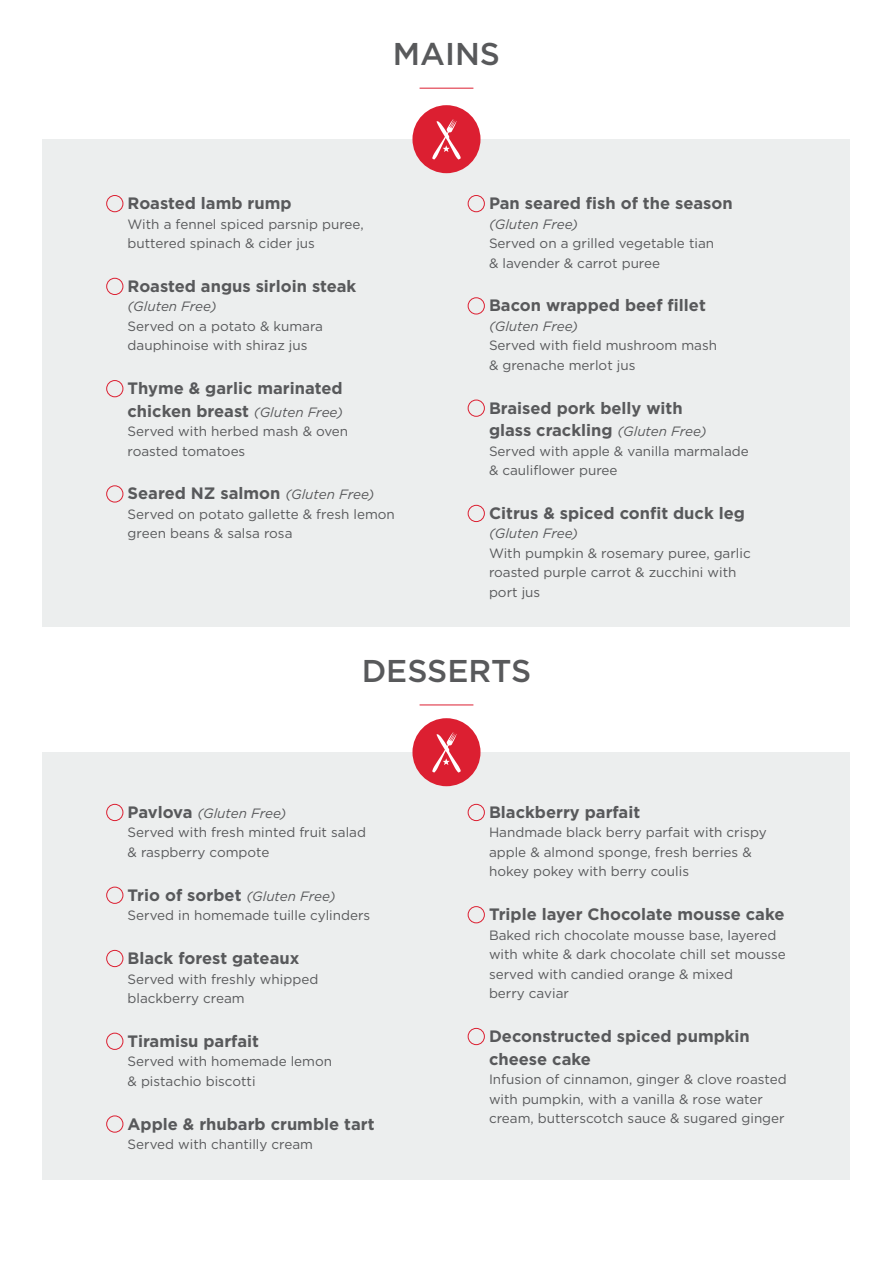
<style>
.page{position:relative;width:893px;height:1263px;background:#fff}
.page>*{position:absolute;margin:0;border:0;box-sizing:border-box;transform-origin:0 0}
.t1{font:500 31.5px "Gotham";color:#58595b}
.t2{font:700 16.5px/22.5px "Gotham";color:#58595b}
.t3{font:13.5px/19.5px "Gotham";color:#58595b}
.t4{font:italic 13.5px "Gotham";color:#58595b}
.s1{font-weight:400;font-style:italic;font-size:13.5px}
.s2{font-weight:700;font-size:16.5px}
.s3{font-style:italic}
</style>
<div class="page">
<div style="left:43px;top:139px;width:807px;height:487px;background:#eceeee"></div>
<div style="left:106px;top:195px;width:17px;height:17px;border:1px solid #dc1f31;border-radius:50%"></div>
<div style="left:106px;top:278px;width:17px;height:17px;border:1px solid #dc1f31;border-radius:50%"></div>
<div style="left:106px;top:380px;width:17px;height:17px;border:1px solid #dc1f31;border-radius:50%"></div>
<div style="left:106px;top:485px;width:17px;height:17px;border:1px solid #dc1f31;border-radius:50%"></div>
<div style="left:468px;top:195px;width:17px;height:17px;border:1px solid #dc1f31;border-radius:50%"></div>
<div style="left:468px;top:297px;width:17px;height:17px;border:1px solid #dc1f31;border-radius:50%"></div>
<div style="left:468px;top:400px;width:17px;height:17px;border:1px solid #dc1f31;border-radius:50%"></div>
<div style="left:468px;top:505px;width:17px;height:17px;border:1px solid #dc1f31;border-radius:50%"></div>
<hr style="left:420px;top:88px;width:53px;height:1px;background:#dc1f31">
<hr style="left:420px;top:704px;width:53px;height:1px;background:#dc1f31">
<div style="left:43px;top:752px;width:807px;height:428px;background:#eceeee"></div>
<div style="left:106px;top:804px;width:17px;height:17px;border:1px solid #dc1f31;border-radius:50%"></div>
<div style="left:106px;top:887px;width:17px;height:17px;border:1px solid #dc1f31;border-radius:50%"></div>
<div style="left:106px;top:950px;width:17px;height:17px;border:1px solid #dc1f31;border-radius:50%"></div>
<div style="left:106px;top:1033px;width:17px;height:17px;border:1px solid #dc1f31;border-radius:50%"></div>
<div style="left:106px;top:1115px;width:17px;height:17px;border:1px solid #dc1f31;border-radius:50%"></div>
<div style="left:468px;top:804px;width:17px;height:17px;border:1px solid #dc1f31;border-radius:50%"></div>
<div style="left:468px;top:906px;width:17px;height:17px;border:1px solid #dc1f31;border-radius:50%"></div>
<div style="left:468px;top:1028px;width:17px;height:17px;border:1px solid #dc1f31;border-radius:50%"></div>
<div style="left:412px;top:105px;width:68px;height:68px;background:#dc1f31;border-radius:50%"></div>
<svg style="left:432px;top:119px;width:29px;height:41px"></svg>
<div style="left:412px;top:718px;width:68px;height:68px;background:#dc1f31;border-radius:50%"></div>
<svg style="left:432px;top:732px;width:29px;height:41px"></svg>
<h1 class="t1" style="left:393px;top:33px;width:109px">MAINS</h1>
<p class="t2" style="left:128px;top:192px;width:165px">Roasted lamb rump</p>
<p class="t3" style="left:128px;top:214px;width:238px">With a fennel spiced parsnip puree, buttered spinach &amp; cider jus</p>
<p class="t2" style="left:128px;top:275px;width:230px">Roasted angus sirloin steak</p>
<p class="t4" style="left:128px;top:298px;width:91px">(Gluten Free)</p>
<p class="t3" style="left:128px;top:316px;width:197px">Served on a potato &amp; kumara dauphinoise with shiraz jus</p>
<p class="t2" style="left:128px;top:377px;width:217px">Thyme &amp; garlic marinated chicken breast <span class="s1">(Gluten Free)</span></p>
<p class="t3" style="left:128px;top:421px;width:222px">Served with herbed mash &amp; oven roasted tomatoes</p>
<p class="t2" style="left:128px;top:482px;width:248px">Seared NZ salmon <span class="s1">(Gluten Free)</span></p>
<p class="t3" style="left:128px;top:504px;width:269px">Served on potato gallette &amp; fresh lemon green beans &amp; salsa rosa</p>
<p class="t2" style="left:489px;top:192px;width:245px">Pan seared fish of the season</p>
<p class="t4" style="left:489px;top:215px;width:91px">(Gluten Free)</p>
<p class="t3" style="left:489px;top:233px;width:227px">Served on a grilled vegetable tian &amp; lavender &amp; carrot puree</p>
<p class="t2" style="left:489px;top:294px;width:218px">Bacon wrapped beef fillet</p>
<p class="t4" style="left:489px;top:317px;width:91px">(Gluten Free)</p>
<p class="t3" style="left:489px;top:336px;width:230px">Served with field mushroom mash &amp; grenache merlot jus</p>
<p class="t2" style="left:489px;top:396px;width:219px">Braised pork belly with glass crackling <span class="s1">(Gluten Free)</span></p>
<p class="t3" style="left:489px;top:441px;width:261px">Served with apple &amp; vanilla marmalade &amp; cauliflower puree</p>
<p class="t2" style="left:489px;top:502px;width:257px">Citrus &amp; spiced confit duck leg</p>
<p class="t4" style="left:489px;top:525px;width:91px">(Gluten Free)</p>
<p class="t3" style="left:489px;top:543px;width:263px">With pumpkin &amp; rosemary puree, garlic roasted purple carrot &amp; zucchini with port jus</p>
<h1 class="t1" style="left:362px;top:650px;width:171px">DESSERTS</h1>
<p class="t3" style="left:128px;top:803px;width:240px"><span class="s2">Pavlova</span> <span class="s3">(Gluten Free)<br></span>Served with fresh minted fruit salad &amp; raspberry compote</p>
<p class="t2" style="left:128px;top:883px;width:209px">Trio of sorbet <span class="s1">(Gluten Free)</span></p>
<p class="t3" style="left:128px;top:905px;width:244px">Served in homemade tuille cylinders</p>
<p class="t2" style="left:128px;top:947px;width:173px">Black forest gateaux</p>
<p class="t3" style="left:128px;top:969px;width:192px">Served with freshly whipped blackberry cream</p>
<p class="t2" style="left:128px;top:1029px;width:133px">Tiramisu parfait</p>
<p class="t3" style="left:128px;top:1051px;width:206px">Served with homemade lemon &amp; pistachio biscotti</p>
<p class="t2" style="left:128px;top:1112px;width:248px">Apple &amp; rhubarb crumble tart</p>
<p class="t3" style="left:128px;top:1134px;width:187px">Served with chantilly cream</p>
<p class="t2" style="left:489px;top:801px;width:153px">Blackberry parfait</p>
<p class="t3" style="left:489px;top:823px;width:279px">Handmade black berry parfait with crispy apple &amp; almond sponge, fresh berries &amp; hokey pokey with berry coulis</p>
<p class="t2" style="left:489px;top:903px;width:297px">Triple layer Chocolate mousse cake</p>
<p class="t3" style="left:489px;top:925px;width:298px">Baked rich chocolate mousse base, layered with white &amp; dark chocolate chill set mousse served with candied orange &amp; mixed<br>berry caviar</p>
<p class="t2" style="left:489px;top:1025px;width:262px">Deconstructed spiced pumpkin cheese cake</p>
<p class="t3" style="left:489px;top:1069px;width:299px">Infusion of cinnamon, ginger &amp; clove roasted with pumpkin, with a vanilla &amp; rose water cream, butterscotch sauce &amp; sugared ginger</p>
</div>
